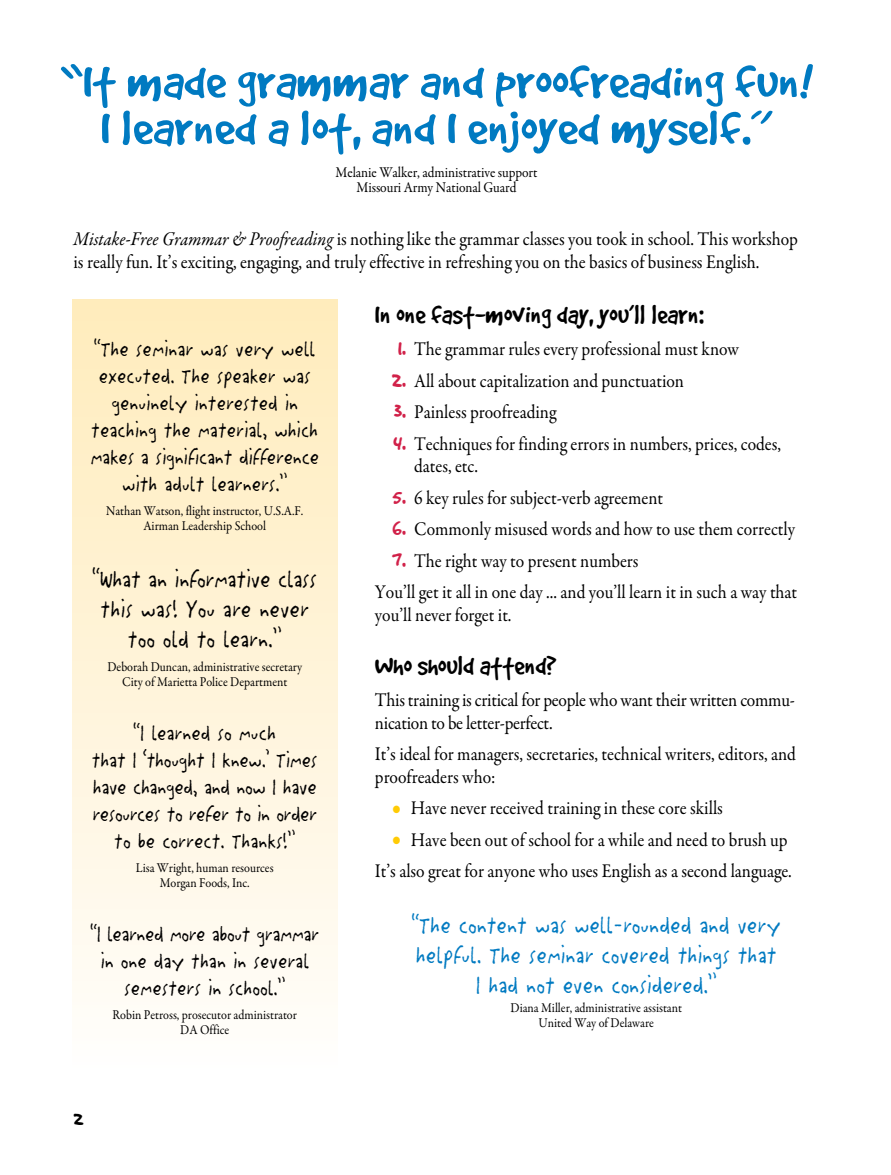
<style>
.page{position:relative;width:891px;height:1175px;background:#fff}
.page>*{position:absolute;margin:0;border:0;box-sizing:border-box;transform-origin:0 0}
.t1{font:54px/46.5px "Good Dog Plain";color:#007ac1;text-align:center;scale:1.1 1}
.t2{font:30px "Good Dog Plain";color:#000}
.t3{font:27px/30px "Litterbox ICG";color:#007ac1;text-align:center;scale:.9 1}
.t4{font:27px/30px "Litterbox ICG";color:#000;text-align:center;scale:.9 1}
.t5{font:24px/27px "Litterbox ICG";color:#000;text-align:center;scale:.9 1}
.t6{font:24px "Good Dog Plain";color:#000}
.t7{font:19.5px/22.5px "Garamond Premr Pro";color:#000;scale:.9 1}
.t8{font:15px/15px "Garamond Premr Pro";letter-spacing:-.005em;color:#000;text-align:center;scale:.9 1}
.t9{font:13.5px/15px "Garamond Premr Pro";color:#000;text-align:center;scale:.9 1}
.s1{font-style:italic}
.s2{font-family:"Good Dog Plain";font-size:27px;color:#d12149}
.s3{color:#ffcb05}
</style>
<div class="page">
<div style="left:72px;top:299px;width:266px;height:768px;background:linear-gradient(to bottom,#ffecbb,#fffdfa)"></div>
<h1 class="t1" style="left:60px;top:57px;width:686px">“It made grammar and proofreading fun!<br>I learned a lot, and I enjoyed myself.”</h1>
<p class="t8" style="left:336px;top:165px;width:226px">Melanie Walker, administrative support<br>Missouri Army National Guard</p>
<p class="t7" style="left:74px;top:228px;width:806px"><span class="s1">Mistake-Free Grammar &amp; Proofreading</span> is nothing like the grammar classes you took in school. This workshop is really fun. It’s exciting, engaging, and truly effective in refreshing you on the basics of business English.</p>
<p class="t5" style="left:90px;top:334px;width:256px">“The seminar was very well executed. The speaker was genuinely interested in teaching the material, which makes a significant difference with adult learners.”</p>
<p class="t9" style="left:106px;top:504px;width:221px">Nathan Watson, flight instructor, U.S.A.F.<br>Airman Leadership School</p>
<h3 class="t4" style="left:93px;top:563px;width:251px">“What an informative class this was! You are never too old to learn.”</h3>
<p class="t9" style="left:107px;top:660px;width:218px">Deborah Duncan, administrative secretary<br>City of Marietta Police Department</p>
<p class="t5" style="left:92px;top:718px;width:252px">“I learned so much<br>that I ‘thought I knew.’ Times have changed, and now I have resources to refer to in order to be correct. Thanks!”</p>
<p class="t9" style="left:136px;top:861px;width:155px">Lisa Wright, human resources<br>Morgan Foods, Inc.</p>
<p class="t5" style="left:91px;top:919px;width:255px">“I learned more about grammar in one day than in several semesters in school.”</p>
<p class="t9" style="left:113px;top:1008px;width:206px">Robin Petross, prosecutor administrator<br>DA Office</p>
<p class="t6" style="left:74px;top:1105px;width:12px">2</p>
<h2 class="t2" style="left:375px;top:298px;width:330px">In one fast-moving day, you’ll learn:</h2>
<p class="t7" style="left:398px;top:338px;width:381px"><span class="s2">1.</span> The grammar rules every professional must know</p>
<p class="t7" style="left:392px;top:369px;width:326px"><span class="s2">2.</span> All about capitalization and punctuation</p>
<p class="t7" style="left:394px;top:401px;width:182px"><span class="s2">3.</span> Painless proofreading</p>
<p class="t7" style="left:414px;top:432px;width:409px;text-indent:-21px"><span class="s2">4.</span> Techniques for finding errors in numbers, prices, codes, dates, etc.</p>
<p class="t7" style="left:392px;top:486px;width:302px"><span class="s2">5.</span> 6 key rules for subject-verb agreement</p>
<p class="t7" style="left:393px;top:518px;width:449px"><span class="s2">6.</span> Commonly misused words and how to use them correctly</p>
<p class="t7" style="left:375px;top:545px;width:471px;line-height:31.5px;text-indent:17px"><span class="s2">7.</span> The right way to present numbers<br>You’ll get it all in one day ... and you’ll learn it in such a way that</p>
<p class="t7" style="left:375px;top:603px;width:153px">you’ll never forget it.</p>
<h2 class="t2" style="left:375px;top:649px;width:183px">Who should attend?</h2>
<p class="t7" style="left:375px;top:689px;width:468px">This training is critical for people who want their written commu&shy;nication to be letter-perfect.</p>
<p class="t7" style="left:375px;top:743px;width:469px">It’s ideal for managers, secretaries, technical writers, editors, and proofreaders who:</p>
<p class="t7" style="left:393px;top:797px;width:368px"><span class="s3">●</span> Have never received training in these core skills</p>
<p class="t7" style="left:375px;top:824px;width:465px;line-height:31.5px;text-align:right"><span class="s3">●</span> Have been out of school for a while and need to brush up<br>It’s also great for anyone who uses English as a second language.</p>
<h3 class="t3" style="left:412px;top:908px;width:411px">“The content was well-rounded and very helpful. The seminar covered things that<br>I had not even considered.”</h3>
<p class="t9" style="left:511px;top:1000px;width:192px">Diana Miller, administrative assistant<br>United Way of Delaware</p>
</div>
